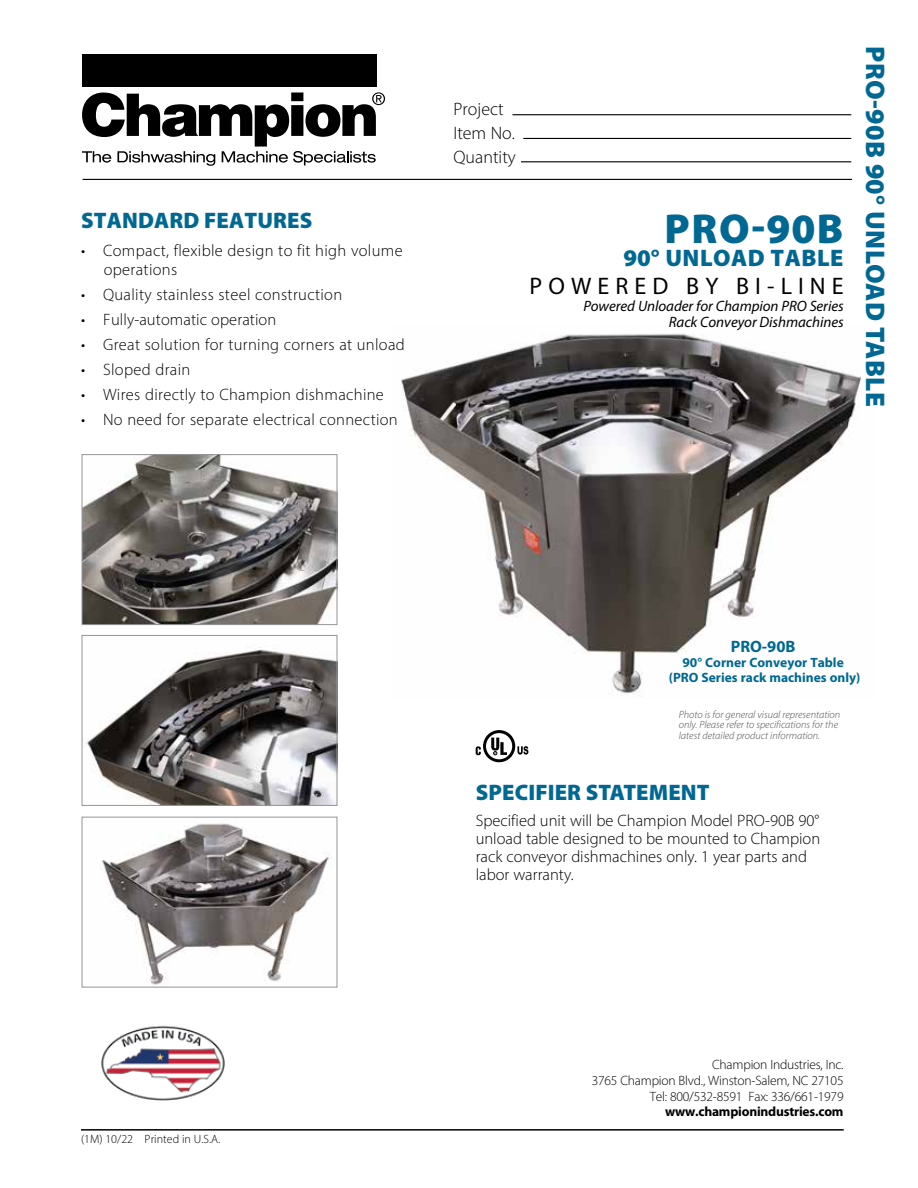
<style>
.page{position:relative;width:918px;height:1188px;background:#fff}
.page>*{position:absolute;margin:0;border:0;box-sizing:border-box;transform-origin:0 0}
.t1{font:900 42px "Myriad Pro";letter-spacing:.035em;color:#006892}
.t2{font:900 27px "Myriad Pro";letter-spacing:.015em;color:#006892}
.t3{font:24px "Myriad Pro";letter-spacing:.255em;color:#000}
.t4{font:900 24px "Myriad Pro";letter-spacing:.02em;color:#006892}
.t5{font:900 22.5px "Myriad Pro";letter-spacing:.005em;color:#006892}
.t6{font:300 18px/24px "Myriad Pro";color:#000}
.t7{font:300 16.5px/19.5px "Myriad Pro";letter-spacing:.02em;color:#000}
.t8{font:300 16.5px/18px "Myriad Pro";color:#000}
.t9{font:700 16.5px "Myriad Pro";color:#006892}
.t10{font:italic 15px/16.5px "Myriad Pro";letter-spacing:-.005em;color:#000;text-align:right}
.t11{font:300 13.5px/15.8px "Myriad Pro";letter-spacing:-.015em;color:#000;text-align:right}
.t12{font:700 13.5px/15px "Myriad Pro";color:#006892;text-align:center}
.t13{font:700 13.5px "Myriad Pro";letter-spacing:-.015em;color:#000}
.t14{font:300 12px "Myriad Pro";color:#000}
.t15{font:italic 300 10.5px/10.5px "Myriad Pro";color:#4d4d4f}
</style>
<div class="page">
<img style="left:401px;top:333px;width:461px;height:364px">
<hr style="left:81px;top:1129px;width:763px;height:2px;background:#000">
<div style="left:82px;top:55px;width:294px;height:32px;background:#000"></div>
<svg style="left:82px;top:92px;width:303px;height:74px"></svg>
<hr style="left:83px;top:179px;width:769px;height:1px;background:#000">
<hr style="left:521px;top:161px;width:330px;height:1px;background:#000">
<hr style="left:523px;top:138px;width:328px;height:1px;background:#000">
<hr style="left:512px;top:114px;width:339px;height:1px;background:#000">
<svg style="left:476px;top:730px;width:52px;height:32px"></svg>
<img style="left:101px;top:1025px;width:124px;height:76px">
<img style="left:84px;top:456px;width:251px;height:167px">
<div style="left:82px;top:454px;width:255px;height:171px;border:1px solid #939598"></div>
<img style="left:85px;top:647px;width:250px;height:157px">
<div style="left:82px;top:635px;width:255px;height:171px;border:1px solid #939598"></div>
<img style="left:101px;top:823px;width:230px;height:162px">
<div style="left:82px;top:817px;width:255px;height:170px;border:1px solid #939598"></div>
<h3 class="t5" style="left:81px;top:206px;width:233px">STANDARD FEATURES</h3>
<p class="t7" style="left:104px;top:240px;width:301px;text-indent:-23px">• Compact, flexible design to fit high volume operations</p>
<p class="t7" style="left:81px;top:285px;width:263px">• Quality stainless steel construction</p>
<p class="t7" style="left:81px;top:310px;width:197px">• Fully-automatic operation</p>
<p class="t7" style="left:81px;top:335px;width:325px">• Great solution for turning corners at unload</p>
<p class="t7" style="left:81px;top:360px;width:111px">• Sloped drain</p>
<p class="t7" style="left:81px;top:384px;width:304px">• Wires directly to Champion dishmachine</p>
<p class="t7" style="left:81px;top:409px;width:318px">• No need for separate electrical connection</p>
<p class="t6" style="left:454px;top:97px;width:64px">Project<br>Item No.<br>Quantity</p>
<h1 class="t1" style="left:665px;top:201px;width:180px">PRO-90B</h1>
<h3 class="t4" style="left:623px;top:242px;width:221px">90° UNLOAD TABLE</h3>
<h3 class="t3" style="left:530px;top:272px;width:316px">POWERED BY BI-LINE</h3>
<p class="t10" style="left:583px;top:297px;width:262px">Powered Unloader for Champion PRO Series<br>Rack Conveyor Dishmachines</p>
<h2 class="t2" style="left:893px;top:46px;width:362px;rotate:90deg">PRO-90B 90° UNLOAD TABLE</h2>
<p class="t14" style="left:81px;top:1132px;width:141px">(1M) 10/22 Printed in U.S.A.</p>
<p class="t9" style="left:731px;top:635px;width:66px">PRO-90B</p>
<p class="t12" style="left:669px;top:654px;width:193px">90° Corner Conveyor Table (PRO Series rack machines only)</p>
<p class="t15" style="left:679px;top:709px;width:163px">Photo is for general visual representation only. Please refer to specifications for the latest detailed product information.</p>
<h3 class="t5" style="left:476px;top:777px;width:235px">SPECIFIER STATEMENT</h3>
<p class="t8" style="left:476px;top:811px;width:346px">Specified unit will be Champion Model PRO-90B 90° unload table designed to be mounted to Champion rack conveyor dishmachines only. 1 year parts and labor warranty.</p>
<p class="t11" style="left:592px;top:1057px;width:253px">Champion Industries, Inc.<br>3765 Champion Blvd., Winston-Salem, NC 27105<br>Tel: 800/532-8591 Fax: 336/661-1979</p>
<p class="t13" style="left:665px;top:1103px;width:180px">www.championindustries.com</p>
</div>
